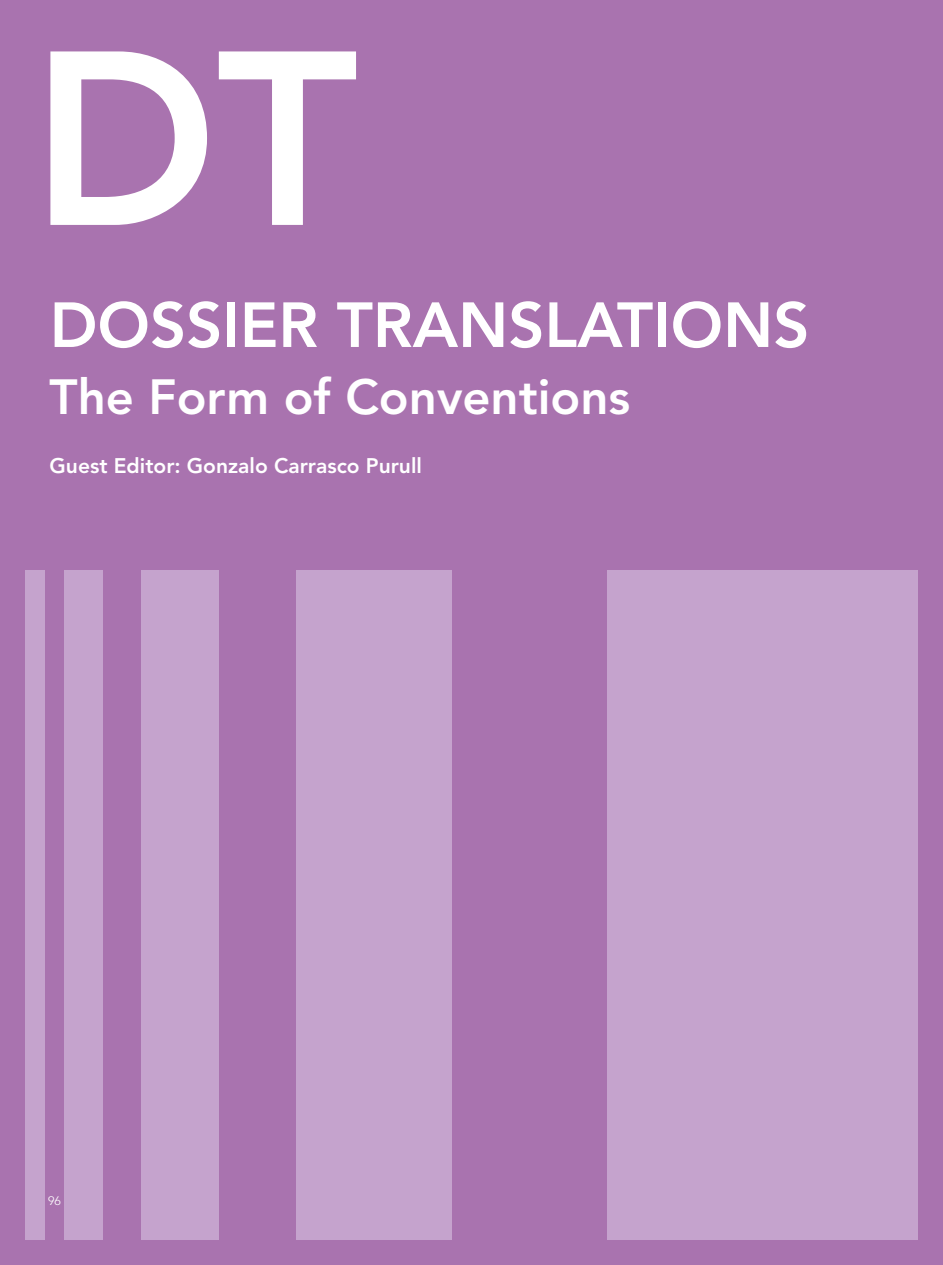
<style>
.page{position:relative;width:943px;height:1265px;background:#a973af}
.page>*{position:absolute;margin:0;border:0;box-sizing:border-box;transform-origin:0 0}
.t1{font:800 245px "Avenir LT Std";color:#fff}
.t2{font:800 63px "Avenir LT Std";color:#fff}
.t3{font:800 49px "Avenir LT Std";color:#fff}
.t4{font:800 21px "Avenir LT Std";color:#fff}
.t5{font:300 12.25px "Avenir LT Std";color:#fff}
</style>
<div class="page">
<div style="left:64px;top:570px;width:38px;height:670px;background:#c5a3cd"></div>
<div style="left:25px;top:570px;width:19px;height:670px;background:#c5a3cd"></div>
<div style="left:297px;top:570px;width:155px;height:670px;background:#c5a3cd"></div>
<div style="left:141px;top:570px;width:78px;height:670px;background:#c5a3cd"></div>
<div style="left:607px;top:570px;width:311px;height:670px;background:#c5a3cd"></div>
<h1 class="t1" style="left:31px;top:-5px;width:328px">DT</h1>
<h2 class="t2" style="left:50px;top:288px;width:761px">DOSSIER TRANSLATIONS</h2>
<h3 class="t3" style="left:50px;top:368px;width:582px">The Form of Conventions</h3>
<p class="t4" style="left:50px;top:453px;width:374px">Guest Editor: Gonzalo Carrasco Purull</p>
<p class="t5" style="left:48px;top:1194px;width:14px">96</p>
</div>
